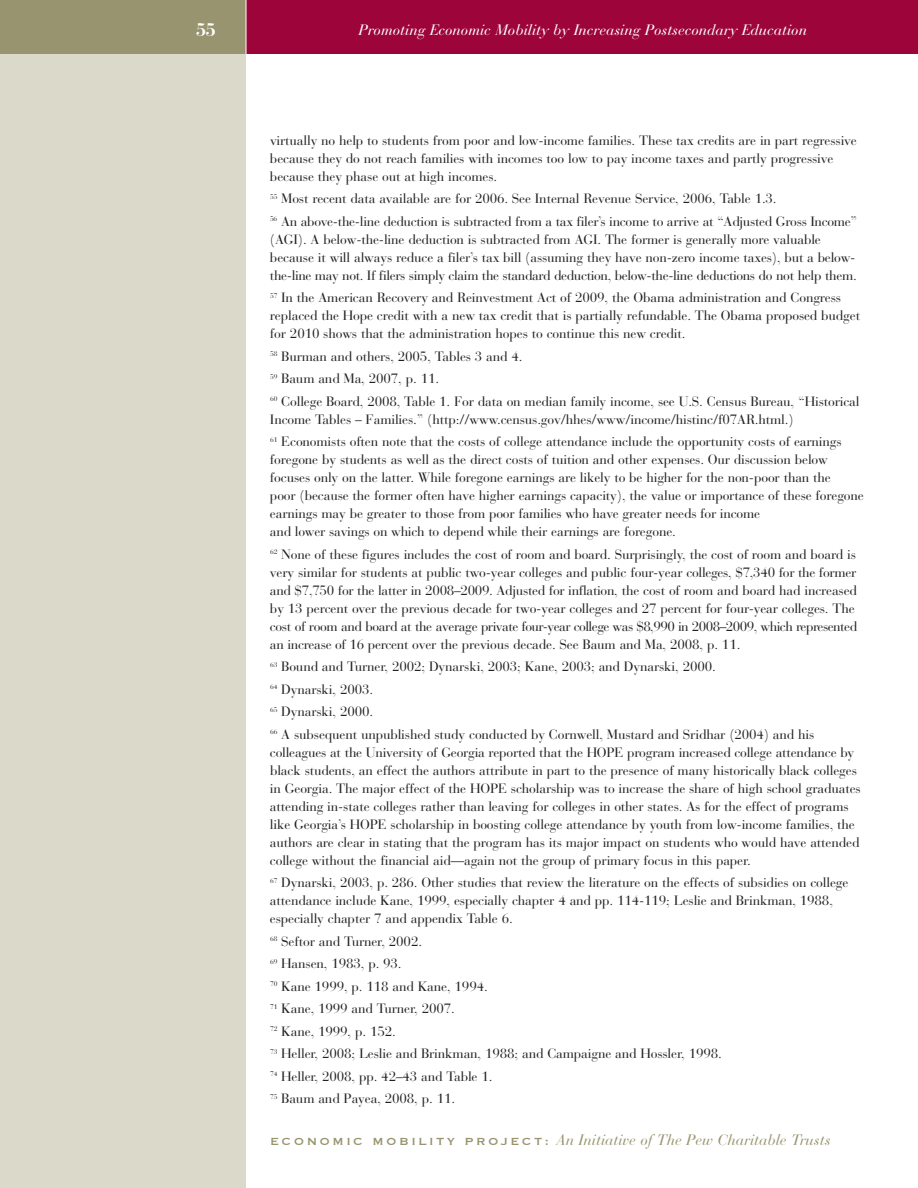
<style>
.page{position:relative;width:918px;height:1188px;background:#fff}
.page>*{position:absolute;margin:0;border:0;box-sizing:border-box;transform-origin:0 0}
.t1{font:700 18px "Bauer Bodoni";color:#fff}
.t2{font:italic 15px "Bauer Bodoni";color:#98946f}
.t3{font:italic 15px "Bauer Bodoni";color:#fff}
.t4{font:13.5px/18px "Bauer Bodoni";letter-spacing:-.01em;color:#231f20}
.s1{font-family:"Copperplate";font-style:normal;font-size:13.5px}
</style>
<div class="page">
<div style="left:246px;top:0;width:672px;height:54px;background:#9d053a"></div>
<div style="left:0;top:0;width:246px;height:54px;background:#98946f"></div>
<hr style="left:246px;top:0;width:1px;height:54px;background:#fff">
<div style="left:0;top:54px;width:246px;height:1134px;background:#dad9ca"></div>
<h1 class="t1" style="left:196px;top:24px;width:21px">55</h1>
<p class="t3" style="left:359px;top:25px;width:450px">Promoting Economic Mobility by Increasing Postsecondary Education</p>
<p class="t4" style="left:270px;top:133px;width:588px">virtually no help to students from poor and low-income families. These tax credits are in part regressive because they do not reach families with incomes too low to pay income taxes and partly progressive because they phase out at high incomes.</p>
<p class="t4" style="left:270px;top:189px;width:589px;line-height:22.5px"><sup>55</sup> Most recent data available are for 2006. See Internal Revenue Service, 2006, Table 1.3.<br><sup>56</sup> An above-the-line deduction is subtracted from a tax filer’s income to arrive at “Adjusted Gross Income”</p>
<p class="t4" style="left:270px;top:232px;width:588px">(AGI). A below-the-line deduction is subtracted from AGI. The former is generally more valuable because it will always reduce a filer’s tax bill (assuming they have non-zero income taxes), but a below&shy;the-line may not. If filers simply claim the standard deduction, below-the-line deductions do not help them.</p>
<p class="t4" style="left:270px;top:290px;width:592px"><sup>57</sup> In the American Recovery and Reinvestment Act of 2009, the Obama administration and Congress replaced the Hope credit with a new tax credit that is partially refundable. The Obama proposed budget for 2010 shows that the administration hopes to continue this new credit.</p>
<p class="t4" style="left:270px;top:347px;width:591px;line-height:22.5px"><sup>58</sup> Burman and others, 2005, Tables 3 and 4.<br><sup>59</sup> Baum and Ma, 2007, p. 11.<br><sup>60</sup> College Board, 2008, Table 1. For data on median family income, see U.S. Census Bureau, “Historical</p>
<p class="t4" style="left:270px;top:410px;width:573px;line-height:22.5px">Income Tables – Families.” (http://www.census.gov/hhes/www/income/histinc/f07AR.html.)<br><sup>61</sup> Economists often note that the costs of college attendance include the opportunity costs of earnings</p>
<p class="t4" style="left:270px;top:452px;width:595px">foregone by students as well as the direct costs of tuition and other expenses. Our discussion below focuses only on the latter. While foregone earnings are likely to be higher for the non-poor than the<br>poor (because the former often have higher earnings capacity), the value or importance of these foregone earnings may be greater to those from poor families who have greater needs for income<br>and lower savings on which to depend while their earnings are foregone.</p>
<p class="t4" style="left:270px;top:547px;width:589px"><sup>62</sup> None of these figures includes the cost of room and board. Surprisingly, the cost of room and board is very similar for students at public two-year colleges and public four-year colleges, $7,340 for the former and $7,750 for the latter in 2008–2009. Adjusted for inflation, the cost of room and board had increased by 13 percent over the previous decade for two-year colleges and 27 percent for four-year colleges. The cost of room and board at the average private four-year college was $8,990 in 2008–2009, which represented an increase of 16 percent over the previous decade. See Baum and Ma, 2008, p. 11.</p>
<p class="t4" style="left:270px;top:657px;width:546px;line-height:22.5px"><sup>63</sup> Bound and Turner, 2002; Dynarski, 2003; Kane, 2003; and Dynarski, 2000.<br><sup>64</sup> Dynarski, 2003.<br><sup>65</sup> Dynarski, 2000.<br><sup>66</sup> A subsequent unpublished study conducted by Cornwell, Mustard and Sridhar (2004) and his</p>
<p class="t4" style="left:270px;top:745px;width:592px">colleagues at the University of Georgia reported that the HOPE program increased college attendance by black students, an effect the authors attribute in part to the presence of many historically black colleges in Georgia. The major effect of the HOPE scholarship was to increase the share of high school graduates attending in-state colleges rather than leaving for colleges in other states. As for the effect of programs like Georgia’s HOPE scholarship in boosting college attendance by youth from low-income families, the authors are clear in stating that the program has its major impact on students who would have attended college without the financial aid—again not the group of primary focus in this paper.</p>
<p class="t4" style="left:270px;top:875px;width:580px"><sup>67</sup> Dynarski, 2003, p. 286. Other studies that review the literature on the effects of subsidies on college attendance include Kane, 1999, especially chapter 4 and pp. 114-119; Leslie and Brinkman, 1988, especially chapter 7 and appendix Table 6.</p>
<p class="t4" style="left:270px;top:932px;width:453px;line-height:22.5px"><sup>68</sup> Seftor and Turner, 2002.<br><sup>69</sup> Hansen, 1983, p. 93.<br><sup>70</sup> Kane 1999, p. 118 and Kane, 1994.<br><sup>71</sup> Kane, 1999 and Turner, 2007.<br><sup>72</sup> Kane, 1999, p. 152.<br><sup>73</sup> Heller, 2008; Leslie and Brinkman, 1988; and Campaigne and Hossler, 1998.<br><sup>74</sup> Heller, 2008, pp. 42–43 and Table 1.<br><sup>75</sup> Baum and Payea, 2008, p. 11.</p>
<p class="t2" style="left:270px;top:1135px;width:562px"><span class="s1">ECONOMIC MOBILITY PROJECT:</span> An Initiative of The Pew Charitable Trusts</p>
</div>
